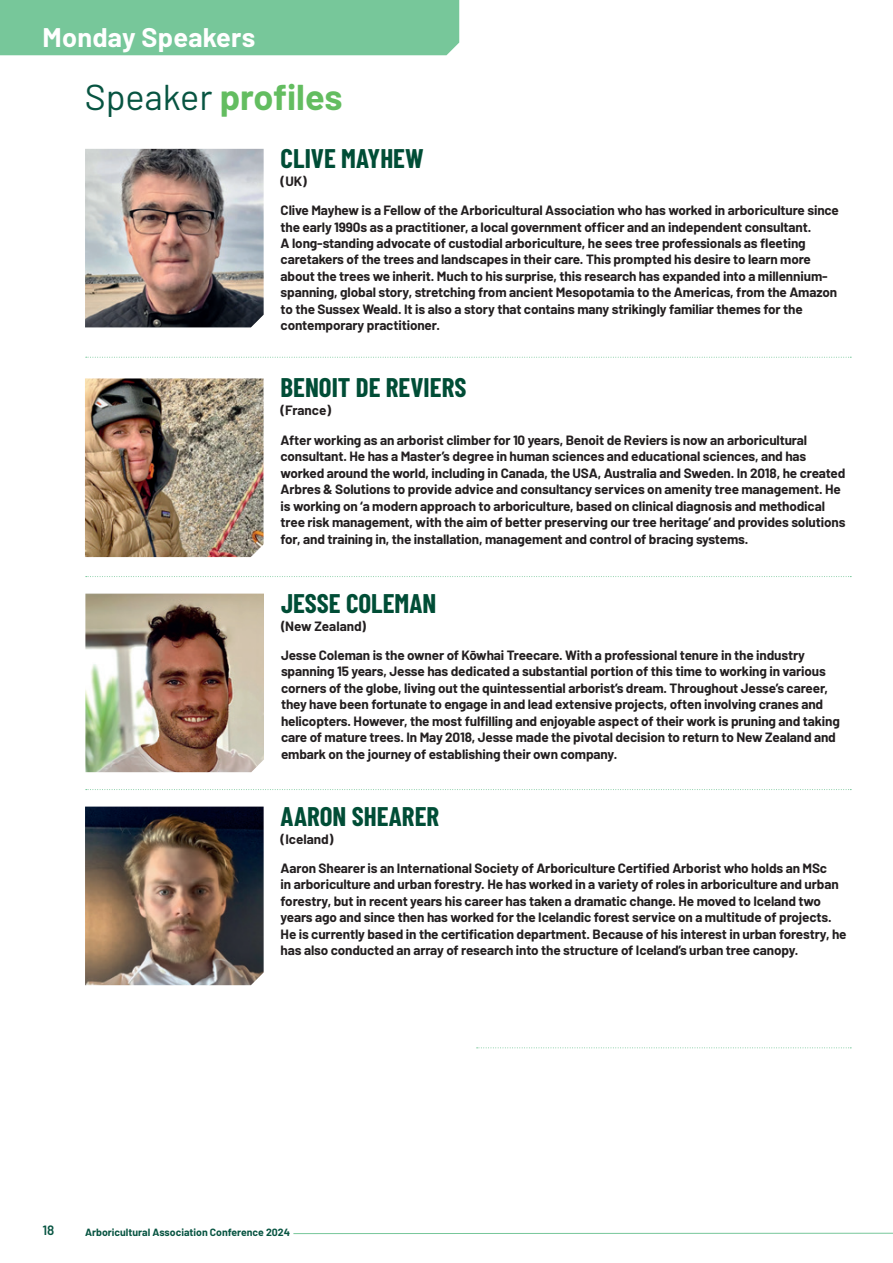
<style>
.page{position:relative;width:893px;height:1263px;background:#fff}
.page>*{position:absolute;margin:0;border:0;box-sizing:border-box;transform-origin:0 0}
.t1{font:700 36px "Barlow";color:#63bd60}
.t2{font:700 27px "Barlow Condensed";color:#004d36}
.t3{font:700 27px "Barlow";letter-spacing:.01em;color:#fff}
.t4{font:700 13.5px/16.5px "Barlow";letter-spacing:-.01em;color:#231f20}
.t5{font:600 13.5px "Barlow";color:#075441}
.t6{font:700 10.5px "Barlow";color:#075441}
.s1{font-weight:400;color:#075441}
.s2{font-family:"Barlow Condensed"}
</style>
<div class="page">
<hr style="left:293px;top:1233px;width:600px;height:1px;background:#77c79a">
<div style="left:0;top:0;width:459px;height:55px;background:#77c79a"></div>
<svg style="left:477px;top:1047px;width:374px;height:1px"></svg>
<svg style="left:86px;top:357px;width:765px;height:1px"></svg>
<svg style="left:86px;top:576px;width:765px;height:1px"></svg>
<svg style="left:86px;top:789px;width:765px;height:1px"></svg>
<img style="left:85px;top:149px;width:179px;height:178px">
<img style="left:85px;top:806px;width:179px;height:179px">
<img style="left:85px;top:378px;width:179px;height:179px">
<img style="left:85px;top:594px;width:179px;height:178px">
<h2 class="t3" style="left:43px;top:17px;width:214px">Monday Speakers</h2>
<h1 class="t1" style="left:85px;top:71px;width:259px"><span class="s1">Speaker</span> profiles</h1>
<h2 class="t2" style="left:281px;top:139px;width:145px">CLIVE MAYHEW</h2>
<p class="t4" style="left:281px;top:165px;width:560px;line-height:29.2px">(UK)<br>Clive Mayhew is a Fellow of the Arboricultural Association who has worked in arboriculture since</p>
<p class="t4" style="left:281px;top:217px;width:558px">the early 1990s as a practitioner, a local government officer and an independent consultant.<br>A long-standing advocate of custodial arboriculture, he sees tree professionals as fleeting caretakers of the trees and landscapes in their care. This prompted his desire to learn more about the trees we inherit. Much to his surprise, this research has expanded into a millennium&shy;spanning, global story, stretching from ancient Mesopotamia to the Americas, from the Amazon to the Sussex Weald. It is also a story that contains many strikingly familiar themes for the contemporary practitioner.</p>
<h2 class="t2" style="left:281px;top:368px;width:187px">BENOIT DE REVIERS</h2>
<p class="t4" style="left:281px;top:395px;width:528px;line-height:29.2px">(France)<br>After working as an arborist climber for 10 years, Benoit de Reviers is now an arboricultural</p>
<p class="t4" style="left:281px;top:447px;width:566px">consultant. He has a Master’s degree in human sciences and educational sciences, and has worked around the world, including in Canada, the USA, Australia and Sweden. In 2018, he created Arbres &amp; Solutions to provide advice and consultancy services on amenity tree management. He is working on ‘a modern approach to arboriculture, based on clinical diagnosis and methodical tree risk management, with the aim of better preserving our tree heritage’ and provides solutions for, and training in, the installation, management and control of bracing systems.</p>
<h2 class="t2" style="left:281px;top:584px;width:157px">JESSE COLEMAN</h2>
<p class="t4" style="left:281px;top:610px;width:526px;line-height:29.2px"><span class="s2">(</span>New Zealand<span class="s2">)<br></span>Jesse Coleman is the owner of Kōwhai Treecare. With a professional tenure in the industry</p>
<p class="t4" style="left:281px;top:662px;width:560px">spanning 15 years, Jesse has dedicated a substantial portion of this time to working in various corners of the globe, living out the quintessential arborist’s dream. Throughout Jesse’s career, they have been fortunate to engage in and lead extensive projects, often involving cranes and helicopters. However, the most fulfilling and enjoyable aspect of their work is pruning and taking care of mature trees. In May 2018, Jesse made the pivotal decision to return to New Zealand and embark on the journey of establishing their own company.</p>
<h2 class="t2" style="left:281px;top:797px;width:160px">AARON SHEARER</h2>
<p class="t4" style="left:281px;top:823px;width:548px;line-height:29.2px">(Iceland)<br>Aaron Shearer is an International Society of Arboriculture Certified Arborist who holds an MSc</p>
<p class="t4" style="left:281px;top:875px;width:567px">in arboriculture and urban forestry. He has worked in a variety of roles in arboriculture and urban forestry, but in recent years his career has taken a dramatic change. He moved to Iceland two years ago and since then has worked for the Icelandic forest service on a multitude of projects.<br>He is currently based in the certification department. Because of his interest in urban forestry, he has also conducted an array of research into the structure of Iceland’s urban tree canopy.</p>
<p class="t5" style="left:43px;top:1221px;width:13px">18</p>
<p class="t6" style="left:85px;top:1224px;width:207px">Arboricultural Association Conference 2024</p>
</div>
